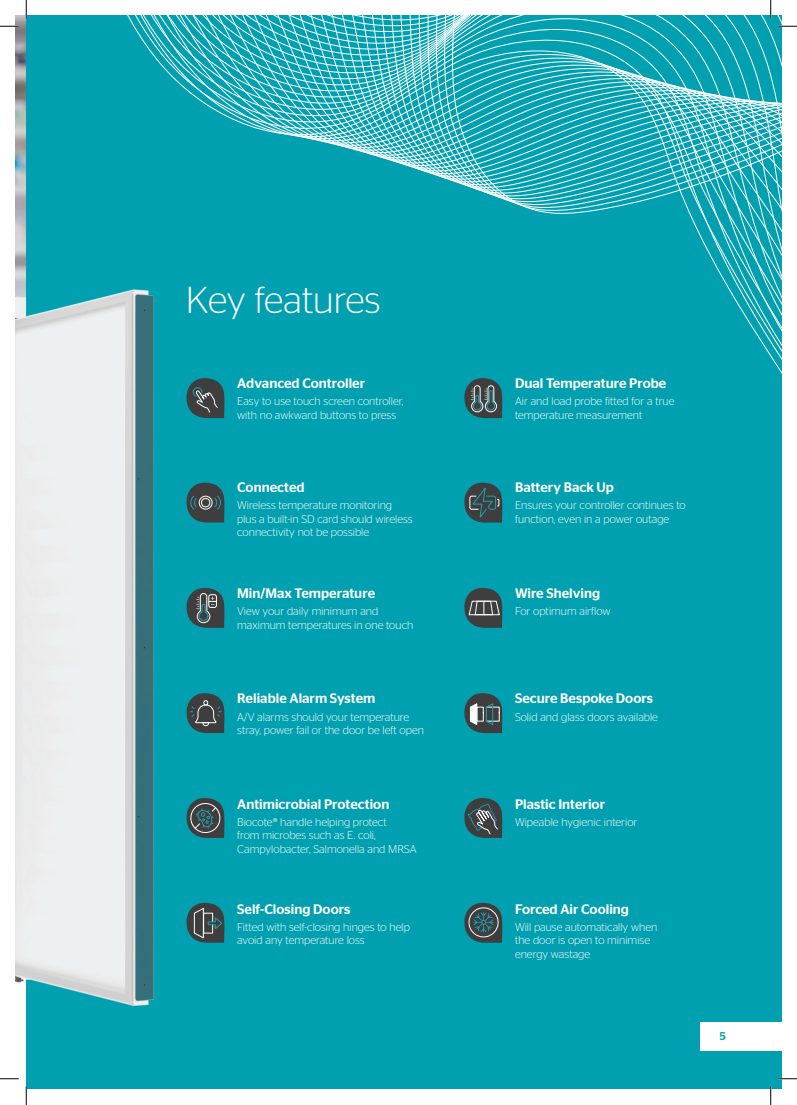
<style>
.page{position:relative;width:797px;height:1105px;background:#fff}
.page>*{position:absolute;margin:0;border:0;box-sizing:border-box;transform-origin:0 0}
.t1{font:300 37.5px "Stag Sans";color:#fff}
.t2{font:500 13.75px "Stag Sans";color:#fff}
.t3{font:300 11.25px/13.5px "Stag Sans";color:#fff}
.t4{font:500 11.25px "Stag Sans";color:#00a0b0}
</style>
<div class="page">
<img style="left:16px;top:16px;width:10px;height:136px">
<div style="left:26px;top:16px;width:755px;height:1073px;background:#00a0b0"></div>
<svg style="left:27px;top:16px;width:754px;height:357px"></svg>
<img style="left:16px;top:244px;width:138px;height:762px">
<svg style="left:186px;top:378px;width:39px;height:40px;background:#3c5a5d"></svg>
<svg style="left:464px;top:378px;width:39px;height:40px;background:#436569"></svg>
<svg style="left:186px;top:482px;width:39px;height:41px"></svg>
<svg style="left:464px;top:482px;width:39px;height:41px"></svg>
<svg style="left:186px;top:588px;width:39px;height:40px;background:#426165"></svg>
<svg style="left:464px;top:588px;width:39px;height:40px;background:#435e62"></svg>
<svg style="left:186px;top:693px;width:39px;height:40px;background:#3d5a5e"></svg>
<svg style="left:464px;top:693px;width:39px;height:40px;background:#4b6a6e"></svg>
<svg style="left:186px;top:798px;width:39px;height:40px;background:#3e6165"></svg>
<svg style="left:464px;top:798px;width:39px;height:40px;background:#3f5f63"></svg>
<svg style="left:186px;top:902px;width:39px;height:41px"></svg>
<svg style="left:464px;top:902px;width:39px;height:41px"></svg>
<div style="left:700px;top:1022px;width:81px;height:28px;background:#fff"></div>
<svg style="left:0;top:25px;width:19px;height:2px"></svg>
<svg style="left:778px;top:25px;width:19px;height:2px"></svg>
<svg style="left:778px;top:1078px;width:19px;height:1px"></svg>
<svg style="left:25px;top:0;width:2px;height:19px"></svg>
<svg style="left:0;top:377px;width:27px;height:728px"></svg>
<svg style="left:770px;top:0;width:1px;height:19px"></svg>
<svg style="left:770px;top:1086px;width:1px;height:19px"></svg>
<h1 class="t1" style="left:186px;top:279px;width:196px">Key features</h1>
<p class="t2" style="left:237px;top:376px;width:129px">Advanced Controller</p>
<p class="t3" style="left:237px;top:395px;width:168px">Easy to use touch screen controller, with no awkward buttons to press</p>
<p class="t2" style="left:237px;top:479px;width:69px">Connected</p>
<p class="t3" style="left:237px;top:498px;width:177px">Wireless temperature monitoring plus a built-in SD card should wireless connectivity not be possible</p>
<p class="t2" style="left:237px;top:585px;width:139px">Min/Max Temperature</p>
<p class="t3" style="left:237px;top:604px;width:178px">View your daily minimum and maximum temperatures in one touch</p>
<p class="t2" style="left:237px;top:691px;width:140px">Reliable Alarm System</p>
<p class="t3" style="left:237px;top:710px;width:188px">A/V alarms should your temperature stray, power fail or the door be left open</p>
<p class="t2" style="left:237px;top:796px;width:154px">Antimicrobial Protection</p>
<p class="t3" style="left:237px;top:815px;width:181px">Biocote® handle helping protect<br>from microbes such as E. coli,<br>Campylobacter, Salmonella and MRSA</p>
<p class="t2" style="left:237px;top:901px;width:115px">Self-Closing Doors</p>
<p class="t3" style="left:237px;top:920px;width:174px">Fitted with self-closing hinges to help avoid any temperature loss</p>
<p class="t2" style="left:515px;top:376px;width:153px">Dual Temperature Probe</p>
<p class="t3" style="left:515px;top:395px;width:161px">Air and load probe fitted for a true temperature measurement</p>
<p class="t2" style="left:515px;top:479px;width:100px">Battery Back Up</p>
<p class="t3" style="left:515px;top:498px;width:172px">Ensures your controller continues to function, even in a power outage</p>
<p class="t2" style="left:515px;top:585px;width:87px">Wire Shelving</p>
<p class="t3" style="left:515px;top:604px;width:97px">For optimum airflow</p>
<p class="t2" style="left:515px;top:691px;width:140px">Secure Bespoke Doors</p>
<p class="t3" style="left:515px;top:710px;width:144px">Solid and glass doors available</p>
<p class="t2" style="left:515px;top:796px;width:92px">Plastic Interior</p>
<p class="t3" style="left:515px;top:815px;width:124px">Wipeable hygienic interior</p>
<p class="t2" style="left:515px;top:901px;width:116px">Forced Air Cooling</p>
<p class="t3" style="left:515px;top:920px;width:144px">Will pause automatically when the door is open to minimise energy wastage</p>
<p class="t4" style="left:719px;top:1029px;width:8px">5</p>
</div>
